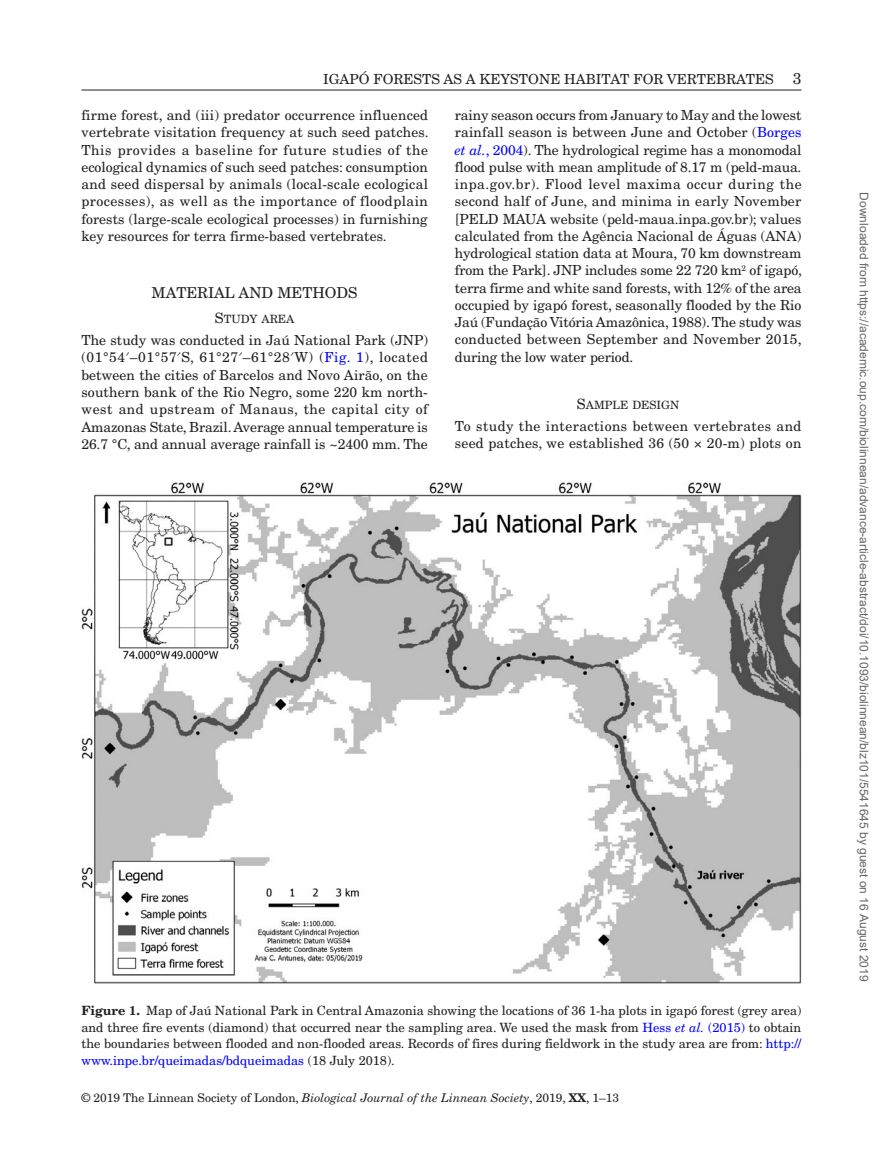
<style>
.page{position:relative;width:893px;height:1174px;background:#fff}
.page>*{position:absolute;margin:0;border:0;box-sizing:border-box;transform-origin:0 0}
.t1{font:15px "New Century Schlbk";color:#231f20}
.t2{font:13.8px/17.2px "New Century Schlbk";color:#231f20;text-align:justify}
.t3{font:13.8px/17.2px "New Century Schlbk";letter-spacing:.03em;color:#231f20}
.t4{font:12.75px/16.5px "New Century Schlbk";color:#231f20;text-align:justify}
.t5{font:12px "Arial";color:#666}
.t6{font:12px "New Century Schlbk";color:#231f20}
.t7{font:11.4px "New Century Schlbk Roman SC800";color:#231f20}
.s1{font-size:15.75px}
.s2{font-size:14.25px}
.s3{font-family:"Gandhari Unicode"}
.s4{color:#00f}
.s5{font-style:italic;color:#00f}
.s6{font-weight:700}
.s7{font-style:italic}
</style>
<div class="page">
<hr style="left:81px;top:90px;width:720px;height:1px;background:#231f20">
<img style="left:81px;top:482px;width:720px;height:501px">
<p class="t2" style="left:323px;top:70px;width:480px">IGAPÓ FORESTS AS A KEYSTONE HABITAT FOR VERTEBRATES <span class="s1">3</span></p>
<p class="t2" style="left:81px;top:107px;width:349px">firme forest, and (iii) predator occurrence influenced vertebrate visitation frequency at such seed patches.<br>This provides a baseline for future studies of the ecological dynamics of such seed patches: consumption and seed dispersal by animals (local-scale ecological processes), as well as the importance of floodplain forests (large-scale ecological processes) in furnishing key resources for terra firme-based vertebrates.</p>
<p class="t1" style="left:152px;top:283px;width:208px">MATERIAL AND METHODS</p>
<p class="t7" style="left:215px;top:312px;width:81px"><span class="s2">S</span>TUDY AREA</p>
<p class="t2" style="left:81px;top:332px;width:348px">The study was conducted in Jaú National Park (JNP) (01°54<span class="s3">′</span>–01°57<span class="s3">′</span>S, 61°27<span class="s3">′</span>–61°28<span class="s3">′</span>W) (<span class="s4">Fig. 1</span>), located between the cities of Barcelos and Novo Airão, on the southern bank of the Rio Negro, some 220 km north&shy;west and upstream of Manaus, the capital city of Amazonas State, Brazil. Average annual temperature is 26.7 °C, and annual average rainfall is ~2400 mm. The</p>
<p class="t2" style="left:455px;top:107px;width:349px">rainy season occurs from January to May and the lowest rainfall season is between June and October (<span class="s4">Borges </span><span class="s5">et al.</span><span class="s4">, 2004</span>). The hydrological regime has a monomodal flood pulse with mean amplitude of 8.17 m (peld-maua. inpa.gov.br). Flood level maxima occur during the second half of June, and minima in early November [PELD MAUA website (peld-maua.inpa.gov.br); values calculated from the Agência Nacional de Águas (ANA) hydrological station data at Moura, 70 km downstream from the Park]. JNP includes some 22 720 km<sup>2</sup> of igapó, terra firme and white sand forests, with 12% of the area occupied by igapó forest, seasonally flooded by the Rio Jaú (Fundação Vitória Amazônica, 1988). The study was conducted between September and November 2015, during the low water period.</p>
<p class="t7" style="left:577px;top:398px;width:104px"><span class="s2">S</span>AMPLE DESIGN</p>
<p class="t3" style="left:455px;top:417px;width:348px">To study the interactions between vertebrates and seed patches, we established 36 (50 × 20-m) plots on</p>
<p class="t4" style="left:81px;top:1002px;width:722px"><span class="s6">Figure 1.</span> Map of Jaú National Park in Central Amazonia showing the locations of 36 1-ha plots in igapó forest (grey area) and three fire events (diamond) that occurred near the sampling area. We used the mask from <span class="s4">Hess</span> <span class="s5">et al.</span> <span class="s4">(2015)</span> to obtain the boundaries between flooded and non-flooded areas. Records of fires during fieldwork in the study area are from: <span class="s4">http:// www.inpe.br/queimadas/bdqueimadas</span> (18 July 2018).</p>
<p class="t6" style="left:81px;top:1090px;width:539px">© 2019 The Linnean Society of London, <span class="s7">Biological Journal of the Linnean Society</span>, 2019, <span class="s6">XX</span>, 1–13</p>
<p class="t5" style="left:868px;top:192px;width:790px;rotate:90deg">Downloaded from https://academic.oup.com/biolinnean/advance-article-abstract/doi/10.1093/biolinnean/blz101/5541645 by guest on 16 August 2019</p>
</div>
